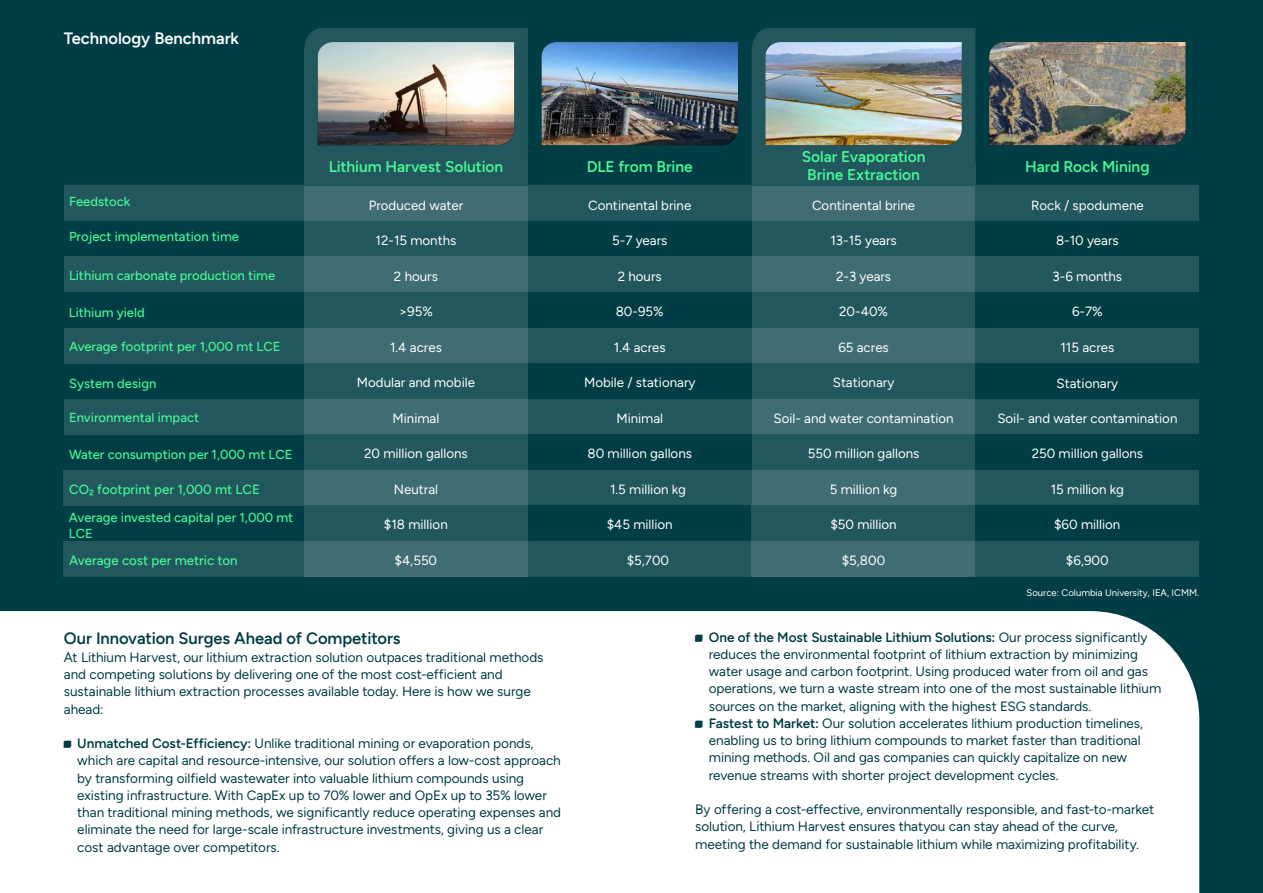
<style>
.page{position:relative;width:1263px;height:893px;background:#003d45}
.page>*{position:absolute;margin:0;border:0;box-sizing:border-box;transform-origin:0 0}
.t1{font:600 16.5px "Figtree";letter-spacing:-.005em;color:#003d45}
.t2{font:600 16.5px "Figtree";color:#fff}
.t3{font:600 15.52px/18.3px "Figtree";letter-spacing:-.005em;color:#46f896;text-align:center}
.t4{font:13.5px/17.2px "Figtree";letter-spacing:-.005em;color:#003d45}
.t5{font:13.35px "Figtree";color:#fff}
.t6{font:500 13.35px "Figtree";color:#46f896}
.t7{font:500 13.05px/15.7px "Figtree";color:#46f896}
.t8{font:9.52px "Figtree";color:#fff}
.s1{font-weight:600}
</style>
<div class="page">
<div style="left:64px;top:399px;width:242px;height:35px;background:#22575e"></div>
<div style="left:64px;top:328px;width:242px;height:35px;background:#22575e"></div>
<div style="left:64px;top:257px;width:242px;height:35px;background:#22575e"></div>
<div style="left:64px;top:186px;width:242px;height:35px;background:#22575e"></div>
<div style="left:304px;top:28px;width:224px;height:136px;background:#22575e"></div>
<img style="left:318px;top:42px;width:196px;height:103px">
<div style="left:304px;top:186px;width:224px;height:35px;background:#3f6d73"></div>
<div style="left:304px;top:221px;width:224px;height:36px;background:#22575e"></div>
<div style="left:304px;top:257px;width:224px;height:35px;background:#3f6d73"></div>
<div style="left:304px;top:292px;width:224px;height:36px;background:#22575e"></div>
<div style="left:304px;top:328px;width:224px;height:35px;background:#3f6d73"></div>
<div style="left:304px;top:363px;width:224px;height:36px;background:#22575e"></div>
<div style="left:304px;top:399px;width:224px;height:35px;background:#3f6d73"></div>
<div style="left:304px;top:434px;width:224px;height:36px;background:#22575e"></div>
<div style="left:304px;top:164px;width:224px;height:22px;background:#22575e"></div>
<img style="left:542px;top:42px;width:196px;height:103px">
<div style="left:528px;top:186px;width:224px;height:35px;background:#22575e"></div>
<div style="left:528px;top:257px;width:224px;height:35px;background:#22575e"></div>
<div style="left:528px;top:328px;width:224px;height:35px;background:#22575e"></div>
<div style="left:528px;top:399px;width:224px;height:35px;background:#22575e"></div>
<div style="left:752px;top:28px;width:223px;height:136px;background:#22575e"></div>
<img style="left:765px;top:42px;width:197px;height:103px">
<div style="left:752px;top:186px;width:223px;height:35px;background:#3f6d73"></div>
<div style="left:752px;top:221px;width:223px;height:36px;background:#22575e"></div>
<div style="left:752px;top:257px;width:223px;height:35px;background:#3f6d73"></div>
<div style="left:752px;top:292px;width:223px;height:36px;background:#22575e"></div>
<div style="left:752px;top:328px;width:223px;height:35px;background:#3f6d73"></div>
<div style="left:752px;top:363px;width:223px;height:36px;background:#22575e"></div>
<div style="left:752px;top:399px;width:223px;height:35px;background:#3f6d73"></div>
<div style="left:752px;top:164px;width:223px;height:22px;background:#22575e"></div>
<div style="left:752px;top:434px;width:223px;height:36px;background:#22575e"></div>
<img style="left:989px;top:42px;width:196px;height:103px">
<div style="left:975px;top:186px;width:224px;height:35px;background:#22575e"></div>
<div style="left:975px;top:257px;width:224px;height:35px;background:#22575e"></div>
<div style="left:975px;top:328px;width:224px;height:35px;background:#22575e"></div>
<div style="left:975px;top:399px;width:224px;height:35px;background:#22575e"></div>
<div style="left:64px;top:470px;width:240px;height:35px;background:#22575e"></div>
<div style="left:304px;top:470px;width:224px;height:35px;background:#3f6d73"></div>
<div style="left:528px;top:470px;width:224px;height:35px;background:#22575e"></div>
<div style="left:752px;top:470px;width:223px;height:35px;background:#3f6d73"></div>
<div style="left:975px;top:470px;width:224px;height:35px;background:#22575e"></div>
<div style="left:0;top:611px;width:1199px;height:282px;background:#fff"></div>
<div style="left:304px;top:505px;width:224px;height:36px;background:#22575e"></div>
<div style="left:751px;top:505px;width:224px;height:36px;background:#22575e"></div>
<div style="left:64px;top:541px;width:240px;height:35px;background:#22575e"></div>
<div style="left:304px;top:541px;width:224px;height:35px;background:#3f6d73"></div>
<div style="left:528px;top:541px;width:223px;height:35px;background:#22575e"></div>
<div style="left:751px;top:541px;width:224px;height:35px;background:#3f6d73"></div>
<div style="left:975px;top:541px;width:224px;height:35px;background:#22575e"></div>
<svg style="left:64px;top:741px;width:7px;height:7px"></svg>
<svg style="left:695px;top:634px;width:8px;height:7px"></svg>
<svg style="left:695px;top:721px;width:8px;height:7px"></svg>
<p class="t2" style="left:64px;top:28px;width:177px">Technology Benchmark</p>
<p class="t7" style="left:69px;top:194px;width:63px">Feedstock</p>
<p class="t7" style="left:69px;top:229px;width:172px">Project implementation time</p>
<p class="t7" style="left:69px;top:268px;width:208px">Lithium carbonate production time</p>
<p class="t7" style="left:69px;top:304px;width:77px">Lithium yield</p>
<p class="t7" style="left:69px;top:339px;width:213px">Average footprint per 1,000 mt LCE</p>
<p class="t7" style="left:69px;top:375px;width:89px">System design</p>
<p class="t7" style="left:69px;top:410px;width:132px">Environmental impact</p>
<p class="t7" style="left:69px;top:446px;width:225px">Water consumption per 1,000 mt LCE</p>
<p class="t3" style="left:329px;top:158px;width:176px">Lithium Harvest Solution</p>
<p class="t5" style="left:369px;top:198px;width:96px">Produced water</p>
<p class="t5" style="left:375px;top:233px;width:82px">12-15 months</p>
<p class="t5" style="left:394px;top:269px;width:46px">2 hours</p>
<p class="t5" style="left:399px;top:304px;width:35px">&gt;95%</p>
<p class="t5" style="left:390px;top:340px;width:53px">1.4 acres</p>
<p class="t5" style="left:357px;top:375px;width:120px">Modular and mobile</p>
<p class="t5" style="left:393px;top:411px;width:48px">Minimal</p>
<p class="t5" style="left:364px;top:446px;width:105px">20 million gallons</p>
<p class="t3" style="left:587px;top:158px;width:107px">DLE from Brine</p>
<p class="t5" style="left:588px;top:198px;width:105px">Continental brine</p>
<p class="t5" style="left:612px;top:233px;width:57px">5-7 years</p>
<p class="t5" style="left:618px;top:269px;width:46px">2 hours</p>
<p class="t5" style="left:616px;top:304px;width:49px">80-95%</p>
<p class="t5" style="left:614px;top:340px;width:53px">1.4 acres</p>
<p class="t5" style="left:584px;top:375px;width:113px">Mobile / stationary</p>
<p class="t5" style="left:616px;top:411px;width:48px">Minimal</p>
<p class="t5" style="left:587px;top:446px;width:106px">80 million gallons</p>
<p class="t3" style="left:802px;top:147px;width:125px">Solar Evaporation<br>Brine Extraction</p>
<p class="t5" style="left:812px;top:198px;width:105px">Continental brine</p>
<p class="t5" style="left:830px;top:233px;width:68px">13-15 years</p>
<p class="t5" style="left:836px;top:269px;width:57px">2-3 years</p>
<p class="t5" style="left:839px;top:304px;width:50px">20-40%</p>
<p class="t5" style="left:838px;top:340px;width:52px">65 acres</p>
<p class="t5" style="left:833px;top:375px;width:63px">Stationary</p>
<p class="t5" style="left:773px;top:411px;width:182px">Soil- and water contamination</p>
<p class="t5" style="left:808px;top:446px;width:113px">550 million gallons</p>
<p class="t3" style="left:1025px;top:158px;width:126px">Hard Rock Mining</p>
<p class="t5" style="left:1031px;top:198px;width:114px">Rock / spodumene</p>
<p class="t5" style="left:1056px;top:233px;width:64px">8-10 years</p>
<p class="t5" style="left:1052px;top:269px;width:71px">3-6 months</p>
<p class="t5" style="left:1072px;top:304px;width:32px">6-7%</p>
<p class="t5" style="left:1060px;top:340px;width:55px">115 acres</p>
<p class="t5" style="left:1057px;top:376px;width:63px">Stationary</p>
<p class="t5" style="left:997px;top:411px;width:182px">Soil- and water contamination</p>
<p class="t5" style="left:1032px;top:446px;width:113px">250 million gallons</p>
<p class="t6" style="left:69px;top:482px;width:192px">CO₂ footprint per 1,000 mt LCE</p>
<p class="t5" style="left:394px;top:482px;width:46px">Neutral</p>
<p class="t5" style="left:610px;top:482px;width:77px">1.5 million kg</p>
<p class="t5" style="left:830px;top:482px;width:69px">5 million kg</p>
<p class="t5" style="left:1051px;top:482px;width:75px">15 million kg</p>
<p class="t7" style="left:69px;top:509px;width:226px">Average invested capital per 1,000 mt<br>LCE</p>
<p class="t5" style="left:384px;top:517px;width:65px">$18 million</p>
<p class="t5" style="left:607px;top:517px;width:68px">$45 million</p>
<p class="t5" style="left:830px;top:517px;width:68px">$50 million</p>
<p class="t5" style="left:1054px;top:517px;width:68px">$60 million</p>
<p class="t6" style="left:69px;top:553px;width:170px">Average cost per metric ton</p>
<p class="t5" style="left:395px;top:553px;width:44px">$4,550</p>
<p class="t5" style="left:627px;top:553px;width:44px">$5,700</p>
<p class="t5" style="left:842px;top:553px;width:45px">$5,800</p>
<p class="t5" style="left:1066px;top:553px;width:44px">$6,900</p>
<p class="t8" style="left:1026px;top:587px;width:174px">Source: Columbia University, IEA, ICMM.</p>
<p class="t1" style="left:64px;top:629px;width:338px">Our Innovation Surges Ahead of Competitors</p>
<p class="t4" style="left:64px;top:648px;width:481px">At Lithium Harvest, our lithium extraction solution outpaces traditional methods and competing solutions by delivering one of the most cost-efficient and sustainable lithium extraction processes available today. Here is how we surge ahead:</p>
<p class="t4" style="left:77px;top:735px;width:485px"><span class="s1">Unmatched Cost-Efficiency:</span> Unlike traditional mining or evaporation ponds, which are capital and resource-intensive, our solution offers a low-cost approach by transforming oilfield wastewater into valuable lithium compounds using existing infrastructure. With CapEx up to 70% lower and OpEx up to 35% lower than traditional mining methods, we significantly reduce operating expenses and eliminate the need for large-scale infrastructure investments, giving us a clear cost advantage over competitors.</p>
<p class="t4" style="left:709px;top:628px;width:454px"><span class="s1">One of the Most Sustainable Lithium Solutions:</span> Our process significantly reduces the environmental footprint of lithium extraction by minimizing water usage and carbon footprint. Using produced water from oil and gas operations, we turn a waste stream into one of the most sustainable lithium sources on the market, aligning with the highest ESG standards.<br><span class="s1">Fastest to Market:</span> Our solution accelerates lithium production timelines, enabling us to bring lithium compounds to market faster than traditional mining methods. Oil and gas companies can quickly capitalize on new revenue streams with shorter project development cycles.</p>
<p class="t4" style="left:695px;top:801px;width:460px">By offering a cost-effective, environmentally responsible, and fast-to-market solution, Lithium Harvest ensures thatyou can stay ahead of the curve, meeting the demand for sustainable lithium while maximizing profitability.</p>
</div>
